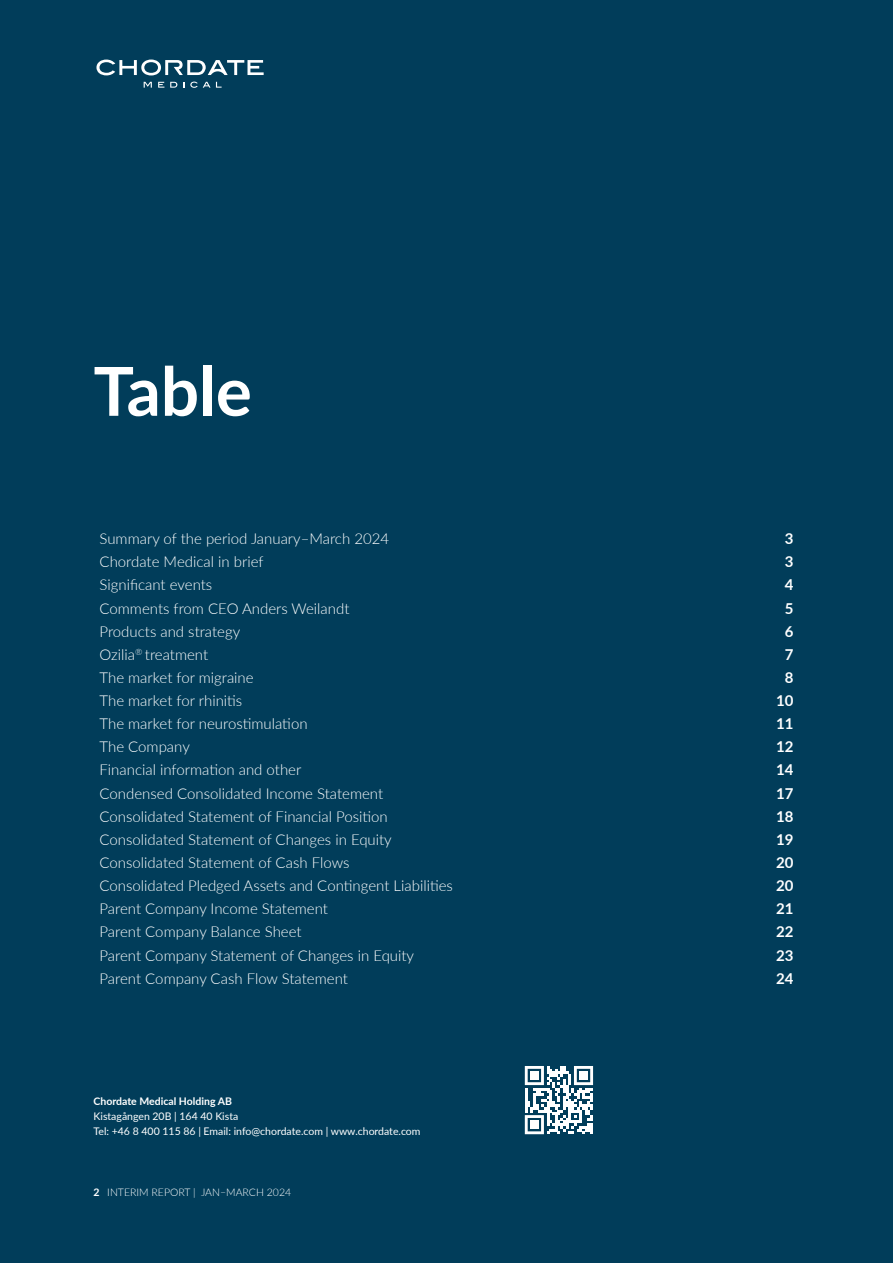
<style>
.page{position:relative;width:893px;height:1263px;background:#013d5a}
.page>*{position:absolute;margin:0;border:0;box-sizing:border-box;transform-origin:0 0}
.t1{font:700 67.5px "Lato";color:#fff}
.t2{font:300 15px "Lato";color:#fff}
.t3{font:700 15px "Lato";color:#fff}
.t4{font:10.5px/15px "Lato";color:#fff}
.t5{font:300 10.5px "Lato";color:#fff}
.t6{font:700 10.5px "Lato";color:#fff}
.s1{font-weight:700}
</style>
<div class="page">
<svg style="left:144px;top:82px;width:8px;height:6px"></svg>
<svg style="left:158px;top:82px;width:6px;height:6px"></svg>
<svg style="left:170px;top:82px;width:7px;height:6px"></svg>
<svg style="left:190px;top:82px;width:32px;height:6px"></svg>
<svg style="left:96px;top:60px;width:168px;height:15px"></svg>
<svg style="left:525px;top:1066px;width:68px;height:68px"></svg>
<div style="left:530px;top:1071px;width:8px;height:8px;background:#fff"></div>
<div style="left:579px;top:1071px;width:9px;height:8px;background:#fff"></div>
<div style="left:530px;top:1120px;width:8px;height:9px;background:#fff"></div>
<h1 class="t1" style="left:94px;top:342px;width:160px">Table</h1>
<p class="t2" style="left:100px;top:528px;width:291px">Summary of the period January–March 2024</p>
<p class="t3" style="left:785px;top:528px;width:10px">3</p>
<p class="t2" style="left:100px;top:551px;width:166px">Chordate Medical in brief</p>
<p class="t3" style="left:785px;top:551px;width:10px">3</p>
<p class="t2" style="left:100px;top:575px;width:114px">Significant events</p>
<p class="t3" style="left:785px;top:574px;width:10px">4</p>
<p class="t2" style="left:100px;top:598px;width:251px">Comments from CEO Anders Weilandt</p>
<p class="t3" style="left:785px;top:597px;width:10px">5</p>
<p class="t2" style="left:100px;top:621px;width:142px">Products and strategy</p>
<p class="t3" style="left:785px;top:620px;width:10px">6</p>
<p class="t2" style="left:100px;top:644px;width:110px">Ozilia<sup>®</sup> treatment</p>
<p class="t3" style="left:785px;top:643px;width:10px">7</p>
<p class="t2" style="left:100px;top:667px;width:156px">The market for migraine</p>
<p class="t3" style="left:785px;top:666px;width:10px">8</p>
<p class="t2" style="left:100px;top:690px;width:144px">The market for rhinitis</p>
<p class="t3" style="left:776px;top:689px;width:19px">10</p>
<p class="t2" style="left:100px;top:713px;width:210px">The market for neurostimulation</p>
<p class="t3" style="left:776px;top:713px;width:19px">11</p>
<p class="t2" style="left:100px;top:736px;width:92px">The Company</p>
<p class="t3" style="left:776px;top:736px;width:19px">12</p>
<p class="t2" style="left:100px;top:760px;width:203px">Financial information and other</p>
<p class="t3" style="left:776px;top:759px;width:19px">14</p>
<p class="t2" style="left:100px;top:783px;width:285px">Condensed Consolidated Income Statement</p>
<p class="t3" style="left:776px;top:782px;width:19px">17</p>
<p class="t2" style="left:100px;top:806px;width:290px">Consolidated Statement of Financial Position</p>
<p class="t3" style="left:776px;top:805px;width:19px">18</p>
<p class="t2" style="left:100px;top:829px;width:294px">Consolidated Statement of Changes in Equity</p>
<p class="t3" style="left:776px;top:828px;width:19px">19</p>
<p class="t2" style="left:100px;top:852px;width:251px">Consolidated Statement of Cash Flows</p>
<p class="t3" style="left:776px;top:851px;width:19px">20</p>
<p class="t2" style="left:100px;top:875px;width:355px">Consolidated Pledged Assets and Contingent Liabilities</p>
<p class="t3" style="left:776px;top:875px;width:19px">20</p>
<p class="t2" style="left:100px;top:898px;width:230px">Parent Company Income Statement</p>
<p class="t3" style="left:776px;top:898px;width:19px">21</p>
<p class="t2" style="left:100px;top:921px;width:204px">Parent Company Balance Sheet</p>
<p class="t3" style="left:776px;top:921px;width:19px">22</p>
<p class="t2" style="left:100px;top:945px;width:316px">Parent Company Statement of Changes in Equity</p>
<p class="t3" style="left:776px;top:944px;width:19px">23</p>
<p class="t2" style="left:100px;top:968px;width:250px">Parent Company Cash Flow Statement</p>
<p class="t3" style="left:776px;top:967px;width:19px">24</p>
<p class="t6" style="left:94px;top:1094px;width:140px">Chordate Medical Holding AB</p>
<p class="t4" style="left:94px;top:1109px;width:328px">Kistagången 20B | 164 40 Kista<br>Tel: +46 8 400 115 86 | Email: info@chordate.com | www.chordate.com</p>
<p class="t5" style="left:94px;top:1185px;width:199px"><span class="s1">2</span> INTERIM REPORT | JAN–MARCH 2024</p>
</div>
